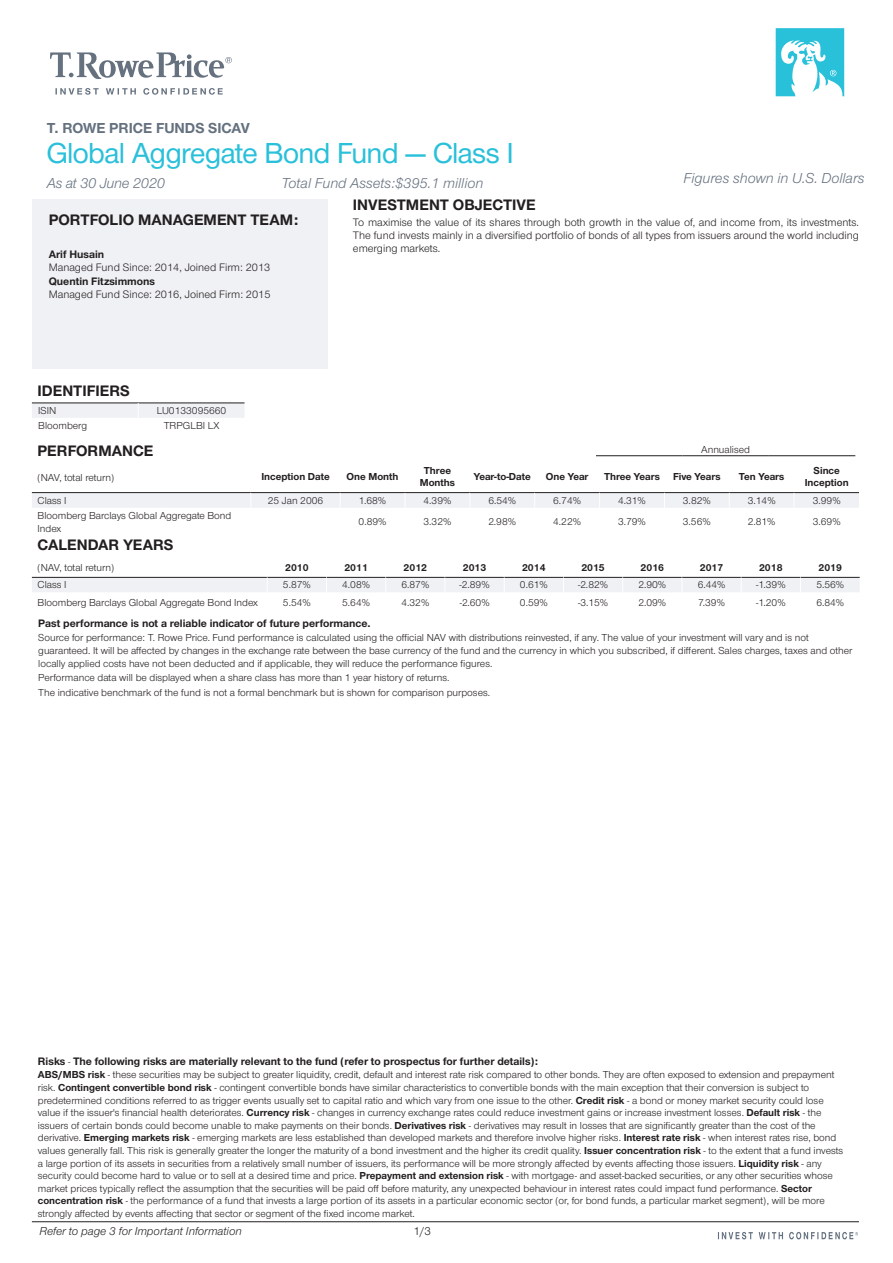
<style>
.page{position:relative;width:893px;height:1263px;background:#fff}
.page>*{position:absolute;margin:0;border:0;box-sizing:border-box;transform-origin:0 0}
.t1{font:500 30px "Nimbus San Nov D";letter-spacing:-.005em;color:#29c0da}
.t2{font:700 15.75px "Nimbus San Nov";color:#231f20}
.t3{font:italic 15px "Nimbus San Nov";color:#65717f}
.t4{font:700 15px "Nimbus San Nov";color:#65717f}
.t5{font:italic 12px "Nimbus San Nov";color:#231f20}
.t6{font:12px "Nimbus San Nov";color:#231f20}
.t7{font:11.25px/12.8px "Nimbus San Nov";color:#231f20;text-align:justify}
.t8{font:700 11.25px "Nimbus San Nov";color:#231f20}
.t9{font:10.5px/12.6px "Nimbus San Nov";color:#231f20}
.t10{font:700 10.5px/12.6px "Nimbus San Nov";color:#231f20;text-align:center}
.s1{font-weight:400;font-size:10.5px}
.s2{font-weight:700}
</style>
<div class="page">
<svg style="left:32px;top:403px;width:212px;height:15px"></svg>
<hr style="left:596px;top:455px;width:86px;height:1px;background:#231f20">
<hr style="left:682px;top:455px;width:87px;height:1px;background:#231f20">
<hr style="left:769px;top:455px;width:86px;height:1px;background:#231f20">
<svg style="left:32px;top:492px;width:827px;height:16px"></svg>
<svg style="left:32px;top:576px;width:828px;height:16px"></svg>
<div style="left:32px;top:200px;width:295px;height:169px;background:#eff1f4"></div>
<svg style="left:55px;top:88px;width:168px;height:7px"></svg>
<svg style="left:50px;top:52px;width:182px;height:27px"></svg>
<svg style="left:776px;top:28px;width:68px;height:68px"></svg>
<svg style="left:718px;top:1232px;width:140px;height:7px"></svg>
<hr style="left:32px;top:1221px;width:827px;height:1px;background:#231f20">
<h3 class="t4" style="left:47px;top:119px;width:205px">T. ROWE PRICE FUNDS SICAV</h3>
<h1 class="t1" style="left:47px;top:135px;width:468px">Global Aggregate Bond Fund — Class I</h1>
<h2 class="t2" style="left:353px;top:196px;width:184px">INVESTMENT OBJECTIVE</h2>
<p class="t7" style="left:353px;top:216px;width:508px">To maximise the value of its shares through both growth in the value of, and income from, its investments.<br>The fund invests mainly in a diversified portfolio of bonds of all types from issuers around the world including emerging markets.</p>
<h3 class="t3" style="left:282px;top:174px;width:203px">Total Fund Assets:$395.1 million</h3>
<h3 class="t3" style="left:684px;top:170px;width:182px">Figures shown in U.S. Dollars</h3>
<h3 class="t3" style="left:47px;top:174px;width:120px">As at 30 June 2020</h3>
<h2 class="t2" style="left:49px;top:211px;width:251px">PORTFOLIO MANAGEMENT TEAM:</h2>
<p class="t8" style="left:49px;top:247px;width:57px">Arif Husain</p>
<p class="t7" style="left:49px;top:261px;width:223px">Managed Fund Since: 2014, Joined Firm: 2013</p>
<p class="t8" style="left:49px;top:274px;width:108px">Quentin Fitzsimmons</p>
<p class="t7" style="left:49px;top:288px;width:223px">Managed Fund Since: 2016, Joined Firm: 2015</p>
<h2 class="t2" style="left:38px;top:381px;width:94px">IDENTIFIERS</h2>
<p class="t9" style="left:38px;top:404px;width:20px">ISIN</p>
<p class="t9" style="left:157px;top:404px;width:71px">LU0133095660</p>
<p class="t9" style="left:38px;top:419px;width:50px">Bloomberg</p>
<p class="t9" style="left:164px;top:419px;width:57px">TRPGLBI LX</p>
<h2 class="t2" style="left:38px;top:441px;width:117px">PERFORMANCE</h2>
<p class="t9" style="left:701px;top:443px;width:50px">Annualised</p>
<p class="t9" style="left:38px;top:471px;width:78px">(NAV, total return)</p>
<p class="t10" style="left:261px;top:470px;width:70px">Inception Date</p>
<p class="t10" style="left:347px;top:470px;width:53px">One Month</p>
<p class="t10" style="left:420px;top:464px;width:37px">Three<br>Months</p>
<p class="t10" style="left:474px;top:470px;width:58px">Year-to-Date</p>
<p class="t10" style="left:546px;top:470px;width:44px">One Year</p>
<p class="t10" style="left:604px;top:470px;width:57px">Three Years</p>
<p class="t10" style="left:673px;top:470px;width:49px">Five Years</p>
<p class="t10" style="left:739px;top:470px;width:47px">Ten Years</p>
<p class="t10" style="left:805px;top:464px;width:45px">Since<br>Inception</p>
<p class="t9" style="left:38px;top:494px;width:31px">Class I</p>
<p class="t9" style="left:268px;top:494px;width:57px">25 Jan 2006</p>
<p class="t9" style="left:359px;top:494px;width:29px">1.68%</p>
<p class="t9" style="left:424px;top:494px;width:29px">4.39%</p>
<p class="t9" style="left:488px;top:494px;width:29px">6.54%</p>
<p class="t9" style="left:553px;top:494px;width:29px">6.74%</p>
<p class="t9" style="left:618px;top:494px;width:29px">4.31%</p>
<p class="t9" style="left:683px;top:494px;width:29px">3.82%</p>
<p class="t9" style="left:748px;top:494px;width:29px">3.14%</p>
<p class="t9" style="left:813px;top:494px;width:29px">3.99%</p>
<p class="t9" style="left:38px;top:509px;width:195px">Bloomberg Barclays Global Aggregate Bond<br>Index</p>
<p class="t9" style="left:359px;top:516px;width:29px">0.89%</p>
<p class="t9" style="left:423px;top:516px;width:29px">3.32%</p>
<p class="t9" style="left:488px;top:516px;width:29px">2.98%</p>
<p class="t9" style="left:553px;top:516px;width:29px">4.22%</p>
<p class="t9" style="left:618px;top:516px;width:29px">3.79%</p>
<p class="t9" style="left:683px;top:516px;width:29px">3.56%</p>
<p class="t9" style="left:748px;top:516px;width:29px">2.81%</p>
<p class="t9" style="left:813px;top:516px;width:29px">3.69%</p>
<h2 class="t2" style="left:38px;top:535px;width:137px">CALENDAR YEARS</h2>
<p class="t9" style="left:38px;top:561px;width:78px">(NAV, total return)</p>
<p class="t10" style="left:285px;top:561px;width:25px">2010</p>
<p class="t10" style="left:344px;top:561px;width:25px">2011</p>
<p class="t10" style="left:404px;top:561px;width:25px">2012</p>
<p class="t10" style="left:463px;top:561px;width:25px">2013</p>
<p class="t10" style="left:522px;top:561px;width:25px">2014</p>
<p class="t10" style="left:581px;top:561px;width:25px">2015</p>
<p class="t10" style="left:641px;top:561px;width:25px">2016</p>
<p class="t10" style="left:700px;top:561px;width:25px">2017</p>
<p class="t10" style="left:759px;top:561px;width:25px">2018</p>
<p class="t10" style="left:818px;top:561px;width:25px">2019</p>
<p class="t9" style="left:38px;top:578px;width:31px">Class I</p>
<p class="t9" style="left:283px;top:579px;width:29px">5.87%</p>
<p class="t9" style="left:342px;top:579px;width:29px">4.08%</p>
<p class="t9" style="left:401px;top:579px;width:29px">6.87%</p>
<p class="t9" style="left:460px;top:579px;width:31px">-2.89%</p>
<p class="t9" style="left:520px;top:579px;width:29px">0.61%</p>
<p class="t9" style="left:578px;top:579px;width:31px">-2.82%</p>
<p class="t9" style="left:639px;top:579px;width:29px">2.90%</p>
<p class="t9" style="left:698px;top:579px;width:29px">6.44%</p>
<p class="t9" style="left:756px;top:579px;width:31px">-1.39%</p>
<p class="t9" style="left:816px;top:579px;width:29px">5.56%</p>
<p class="t9" style="left:38px;top:596px;width:222px">Bloomberg Barclays Global Aggregate Bond Index</p>
<p class="t9" style="left:283px;top:596px;width:29px">5.54%</p>
<p class="t9" style="left:342px;top:596px;width:29px">5.64%</p>
<p class="t9" style="left:401px;top:596px;width:29px">4.32%</p>
<p class="t9" style="left:460px;top:596px;width:31px">-2.60%</p>
<p class="t9" style="left:520px;top:596px;width:29px">0.59%</p>
<p class="t9" style="left:578px;top:596px;width:32px">-3.15%</p>
<p class="t9" style="left:639px;top:596px;width:29px">2.09%</p>
<p class="t9" style="left:698px;top:596px;width:28px">7.39%</p>
<p class="t9" style="left:756px;top:596px;width:31px">-1.20%</p>
<p class="t9" style="left:816px;top:596px;width:29px">6.84%</p>
<p class="t8" style="left:38px;top:617px;width:334px">Past performance is not a reliable indicator of future performance.</p>
<p class="t9" style="left:38px;top:632px;width:816px">Source for performance: T. Rowe Price. Fund performance is calculated using the official NAV with distributions reinvested, if any. The value of your investment will vary and is not guaranteed. It will be affected by changes in the exchange rate between the base currency of the fund and the currency in which you subscribed, if different. Sales charges, taxes and other locally applied costs have not been deducted and if applicable, they will reduce the performance figures.</p>
<p class="t9" style="left:38px;top:670px;width:453px;line-height:14.4px">Performance data will be displayed when a share class has more than 1 year history of returns.<br>The indicative benchmark of the fund is not a formal benchmark but is shown for comparison purposes.</p>
<p class="t8" style="left:38px;top:1055px;width:502px">Risks <span class="s1">-</span> The following risks are materially relevant to the fund (refer to prospectus for further details):</p>
<p class="t9" style="left:38px;top:1068px;width:807px"><span class="s2">ABS/MBS risk</span> - these securities may be subject to greater liquidity, credit, default and interest rate risk compared to other bonds. They are often exposed to extension and prepayment risk. <span class="s2">Contingent convertible bond risk</span> - contingent convertible bonds have similar characteristics to convertible bonds with the main exception that their conversion is subject to predetermined conditions referred to as trigger events usually set to capital ratio and which vary from one issue to the other. <span class="s2">Credit risk</span> - a bond or money market security could lose value if the issuer's financial health deteriorates. <span class="s2">Currency risk</span> - changes in currency exchange rates could reduce investment gains or increase investment losses. <span class="s2">Default risk</span> - the issuers of certain bonds could become unable to make payments on their bonds. <span class="s2">Derivatives risk</span> - derivatives may result in losses that are significantly greater than the cost of the derivative. <span class="s2">Emerging markets risk</span> - emerging markets are less established than developed markets and therefore involve higher risks. <span class="s2">Interest rate risk</span> - when interest rates rise, bond values generally fall. This risk is generally greater the longer the maturity of a bond investment and the higher its credit quality. <span class="s2">Issuer concentration risk</span> - to the extent that a fund invests a large portion of its assets in securities from a relatively small number of issuers, its performance will be more strongly affected by events affecting those issuers. <span class="s2">Liquidity risk</span> - any security could become hard to value or to sell at a desired time and price. <span class="s2">Prepayment and extension risk</span> - with mortgage- and asset-backed securities, or any other securities whose market prices typically reflect the assumption that the securities will be paid off before maturity, any unexpected behaviour in interest rates could impact fund performance. <span class="s2">Sector concentration risk</span> - the performance of a fund that invests a large portion of its assets in a particular economic sector (or, for bond funds, a particular market segment), will be more strongly affected by events affecting that sector or segment of the fixed income market.</p>
<p class="t5" style="left:39px;top:1224px;width:204px">Refer to page 3 for Important Information</p>
<p class="t6" style="left:414px;top:1224px;width:19px">1/3</p>
</div>
